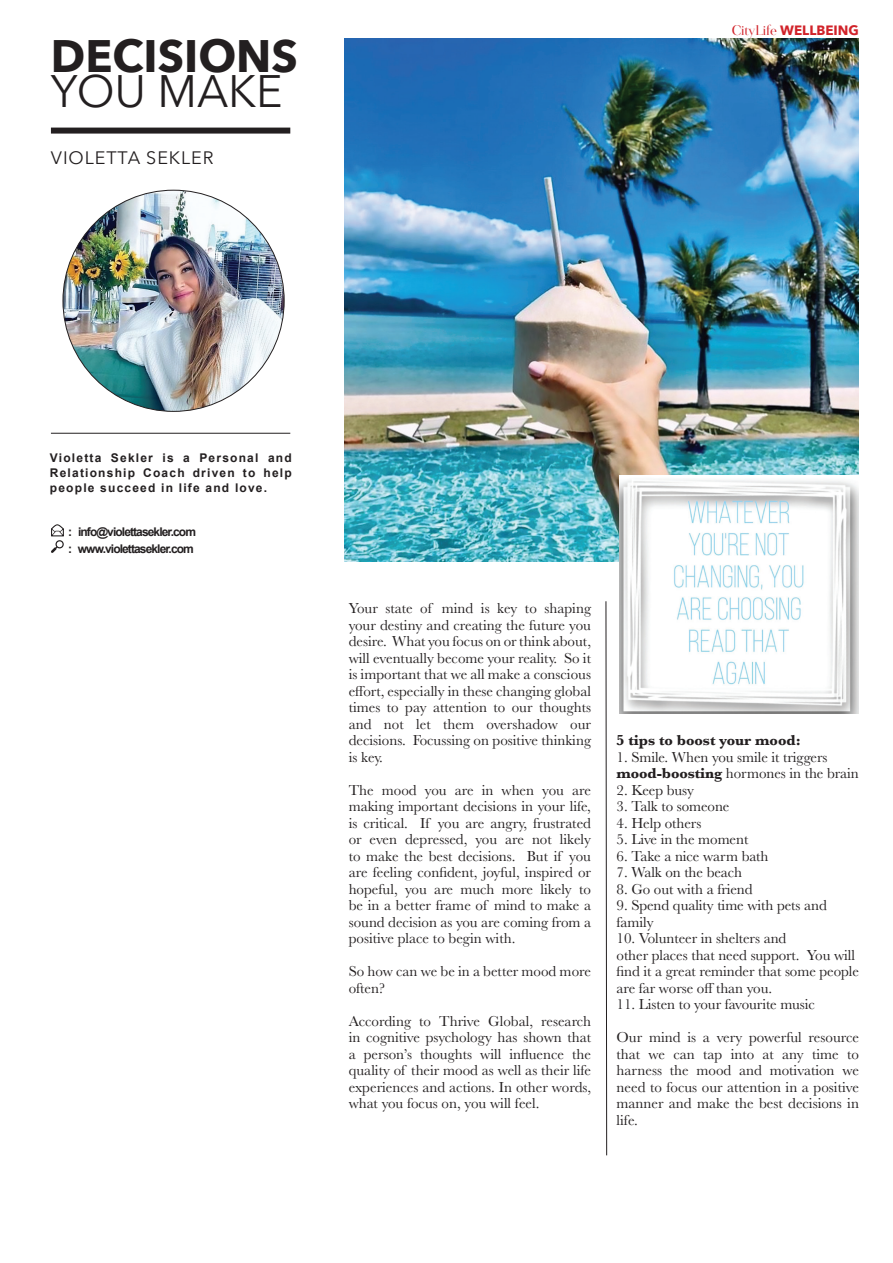
<style>
.page{position:relative;width:893px;height:1263px;background:#fff}
.page>*{position:absolute;margin:0;border:0;box-sizing:border-box;transform-origin:0 0}
.t1{font:700 45.45px/35.8px "Avenir Next";color:#231f20}
.t2{font:18px "Avenir Next";letter-spacing:.05em;color:#231f20}
.t3{font:15px/16.5px "Baskerville";letter-spacing:-.005em;color:#231f20;text-align:justify}
.t4{font:700 15px "Baskerville";color:#231f20}
.t5{font:700 13.5px "Avenir Next";color:#d1232a}
.t6{font:700 12px/15px "Arial";letter-spacing:.1em;color:#231f20;text-align:justify}
.t7{font:700 12px "Arial";letter-spacing:-.075em;color:#231f20}
.s1{font-weight:400}
.s2{font-family:"Salinas Demo";font-weight:400}
.s3{font-weight:700}
</style>
<div class="page">
<div style="left:51px;top:128px;width:239px;height:6px;background:#231f20"></div>
<hr style="left:51px;top:433px;width:239px;height:1px;background:#231f20">
<img style="left:63px;top:190px;width:221px;height:221px;border-radius:111px">
<svg style="left:51px;top:524px;width:13px;height:29px"></svg>
<svg style="left:605px;top:601px;width:2px;height:555px"></svg>
<img style="left:344px;top:38px;width:515px;height:523px">
<img style="left:619px;top:476px;width:240px;height:238px">
<p class="t1" style="left:51px;top:37px;width:248px">DECISIONS<br><span class="s1">YOU MAKE</span></p>
<p class="t2" style="left:51px;top:143px;width:164px">VIOLETTA SEKLER</p>
<p class="t5" style="left:732px;top:19px;width:129px"><span class="s2">CityLife</span> WELLBEING</p>
<p class="t6" style="left:50px;top:450px;width:243px">Violetta Sekler is a Personal and Relationship Coach driven to help people succeed in life and love.</p>
<p class="t7" style="left:68px;top:524px;width:129px">: info@violettasekler.com</p>
<p class="t7" style="left:68px;top:541px;width:127px">: www.violettasekler.com</p>
<p class="t3" style="left:349px;top:600px;width:244px">Your state of mind is key to shaping your destiny and creating the future you desire. What you focus on or think about, will eventually become your reality. So it is important that we all make a conscious effort, especially in these changing global times to pay attention to our thoughts and not let them overshadow our decisions. Focussing on positive thinking is key.</p>
<p class="t3" style="left:349px;top:782px;width:244px">The mood you are in when you are making important decisions in your life, is critical. If you are angry, frustrated or even depressed, you are not likely to make the best decisions. But if you are feeling confident, joyful, inspired or hopeful, you are much more likely to be in a better frame of mind to make a sound decision as you are coming from a positive place to begin with.</p>
<p class="t3" style="left:349px;top:963px;width:244px">So how can we be in a better mood more often?</p>
<p class="t3" style="left:349px;top:1013px;width:244px">According to Thrive Global, research in cognitive psychology has shown that a person’s thoughts will influence the quality of their mood as well as their life experiences and actions. In other words, what you focus on, you will feel.</p>
<p class="t4" style="left:617px;top:730px;width:186px">5 tips to boost your mood:</p>
<p class="t3" style="left:617px;top:749px;width:213px">1. Smile. When you smile it triggers</p>
<p class="t3" style="left:617px;top:765px;width:244px"><span class="s3">mood-boosting</span> hormones in the brain</p>
<p class="t3" style="left:617px;top:782px;width:79px">2. Keep busy</p>
<p class="t3" style="left:617px;top:798px;width:114px">3. Talk to someone</p>
<p class="t3" style="left:617px;top:815px;width:86px">4. Help others</p>
<p class="t3" style="left:617px;top:831px;width:133px">5. Live in the moment</p>
<p class="t3" style="left:617px;top:848px;width:153px">6. Take a nice warm bath</p>
<p class="t3" style="left:617px;top:864px;width:127px">7. Walk on the beach</p>
<p class="t3" style="left:617px;top:881px;width:138px">8. Go out with a friend</p>
<p class="t3" style="left:617px;top:897px;width:212px">9. Spend quality time with pets and family</p>
<p class="t3" style="left:617px;top:930px;width:244px;text-align:left">10. Volunteer in shelters and<br>other places that need support. You will find it a great reminder that some people are far worse off than you.</p>
<p class="t3" style="left:617px;top:996px;width:200px">11. Listen to your favourite music</p>
<p class="t3" style="left:617px;top:1029px;width:244px">Our mind is a very powerful resource that we can tap into at any time to harness the mood and motivation we need to focus our attention in a positive manner and make the best decisions in life.</p>
</div>
